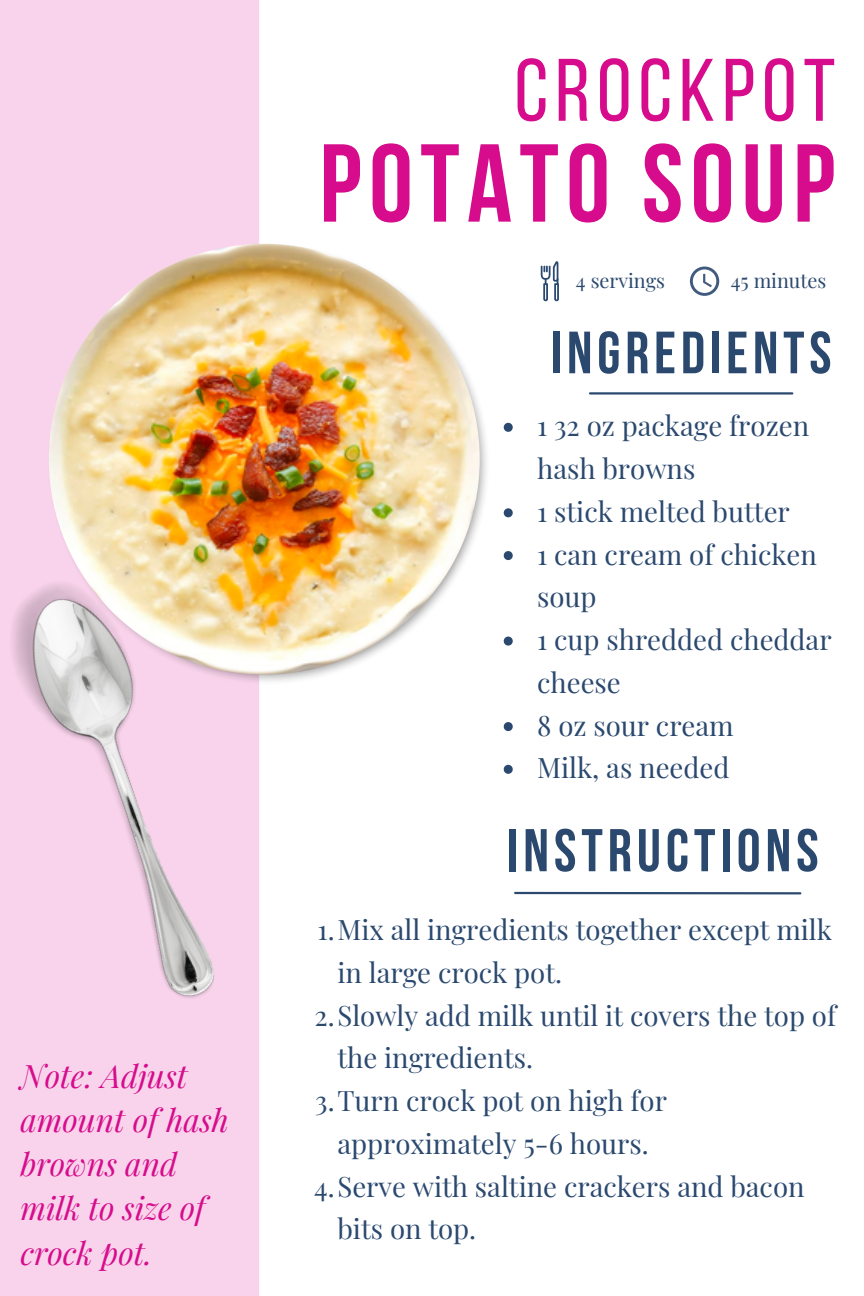
<style>
.page{position:relative;width:864px;height:1296px;background:#fff}
.page>*{position:absolute;margin:0;border:0;box-sizing:border-box;transform-origin:0 0}
.t1{font:700 110.4px "Bebas Neue";letter-spacing:.065em;color:#d60c8c}
.t2{font:88.5px "Bebas Neue";letter-spacing:.08em;color:#d60c8c}
.t3{font:700 60.3px "Bebas Neue";letter-spacing:.08em;color:#2b496f}
.t4{font:700 59.4px "Bebas Neue";letter-spacing:.08em;color:#2b496f}
.t5{font:italic 31.5px/44.1px "Playfair Display";color:#d60c8c}
.t6{font:27.6px/42.6px "Playfair Display";color:#2b496f}
.t7{font:19.8px "Playfair Display";color:#2b496f}
</style>
<div class="page">
<div style="left:0;top:0;width:259px;height:1296px;background:#f8d3eb"></div>
<img style="left:49px;top:244px;width:438px;height:440px">
<img style="left:49px;top:244px;width:430px;height:431px;border-radius:50%">
<hr style="left:515px;top:892px;width:285px;height:2px;background:#2b496f">
<svg style="left:504px;top:423px;width:9px;height:9px"></svg>
<svg style="left:504px;top:508px;width:9px;height:9px"></svg>
<svg style="left:504px;top:551px;width:9px;height:9px"></svg>
<svg style="left:504px;top:637px;width:9px;height:9px"></svg>
<svg style="left:504px;top:722px;width:9px;height:9px"></svg>
<svg style="left:504px;top:765px;width:9px;height:9px"></svg>
<hr style="left:590px;top:392px;width:202px;height:3px;background:#2b496f">
<svg style="left:690px;top:267px;width:29px;height:29px"></svg>
<svg style="left:541px;top:261px;width:18px;height:40px"></svg>
<img style="left:0;top:561px;width:258px;height:483px">
<p class="t5" style="left:20px;top:1053px;width:210px">Note: Adjust amount of hash browns and milk to size of crock pot.</p>
<p class="t2" style="left:515px;top:54px;width:322px">CROCKPOT</p>
<p class="t1" style="left:320px;top:139px;width:517px">POTATO SOUP</p>
<p class="t7" style="left:576px;top:267px;width:91px">4 servings</p>
<p class="t7" style="left:731px;top:267px;width:97px">45 minutes</p>
<p class="t4" style="left:551px;top:329px;width:282px">INGREDIENTS</p>
<p class="t6" style="left:537px;top:404px;width:274px">1 32 oz package frozen hash browns</p>
<p class="t6" style="left:537px;top:489px;width:254px">1 stick melted butter</p>
<p class="t6" style="left:537px;top:532px;width:281px">1 can cream of chicken soup</p>
<p class="t6" style="left:537px;top:617px;width:296px">1 cup shredded cheddar cheese</p>
<p class="t6" style="left:537px;top:703px;width:198px">8 oz sour cream</p>
<p class="t6" style="left:537px;top:746px;width:194px">Milk, as needed</p>
<p class="t3" style="left:507px;top:826px;width:313px">INSTRUCTIONS</p>
<p class="t6" style="left:337px;top:907px;width:496px;text-indent:-20px">1.Mix all ingredients together except milk in large crock pot.</p>
<p class="t6" style="left:337px;top:993px;width:500px;text-indent:-23px">2.Slowly add milk until it covers the top of the ingredients.</p>
<p class="t6" style="left:315px;top:1078px;width:353px;text-align:center">3.Turn crock pot on high for approximately 5-6 hours.</p>
<p class="t6" style="left:337px;top:1164px;width:469px;text-indent:-23px">4.Serve with saltine crackers and bacon bits on top.</p>
</div>
